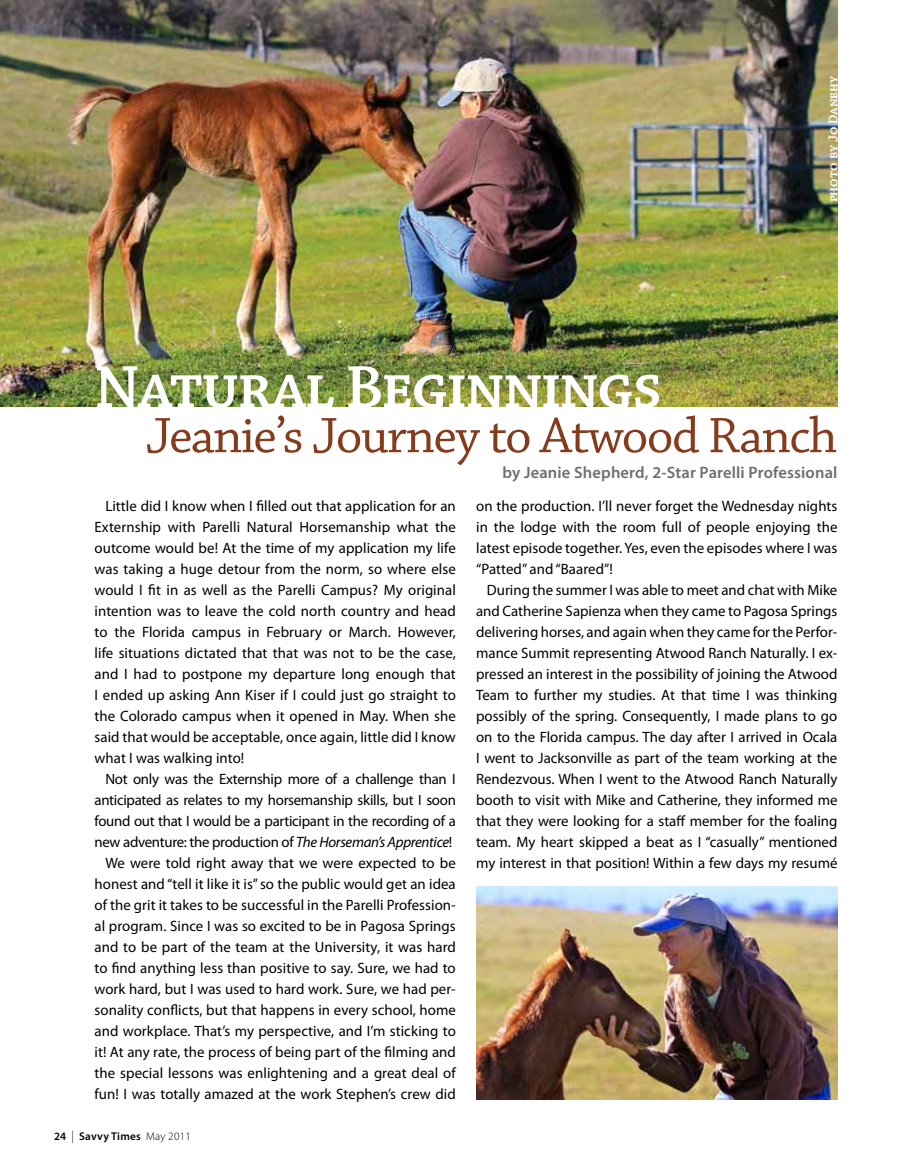
<style>
.page{position:relative;width:905px;height:1175px;background:#fff}
.page>*{position:absolute;margin:0;border:0;box-sizing:border-box;transform-origin:0 0}
.t1{font:600 63px "Chaparral Pro";letter-spacing:-.03em;color:#fff}
.t2{font:52.5px "Chaparral Pro";letter-spacing:-.03em;color:#843c1d}
.t3{font:600 16.5px "Myriad Pro";letter-spacing:.01em;color:#6d6e71}
.t4{font:15px/21px "Myriad Pro";letter-spacing:.005em;color:#000;text-align:justify}
.t5{font:600 13.5px "Chaparral Pro";color:#fff}
.t6{font:600 11.25px "Myriad Pro";letter-spacing:.02em;color:#000}
.s1{font-style:italic}
.s2{font-weight:300;font-size:12.3px}
.s3{font-weight:300}
</style>
<div class="page">
<img style="left:0;top:0;width:837px;height:406px">
<img style="left:476px;top:886px;width:361px;height:213px">
<p class="t5" style="left:825px;top:202px;width:128px;rotate:-90deg">photo by Jo Danehy</p>
<h1 class="t1" style="left:94px;top:351px;width:569px">Natural Beginnings</h1>
<h2 class="t2" style="left:146px;top:406px;width:693px">Jeanie’s Journey to Atwood Ranch</h2>
<p class="t4" style="left:95px;top:495px;width:363px;text-indent:11px">Little did I know when I filled out that application for an Externship with Parelli Natural Horsemanship what the outcome would be! At the time of my application my life was taking a huge detour from the norm, so where else would I fit in as well as the Parelli Campus? My original intention was to leave the cold north country and head to the Florida campus in February or March. However, life situations dictated that that was not to be the case, and I had to postpone my departure long enough that I ended up asking Ann Kiser if I could just go straight to the Colorado campus when it opened in May. When she said that would be acceptable, once again, little did I know what I was walking into!</p>
<p class="t4" style="left:95px;top:768px;width:363px;text-align:right">Not only was the Externship more of a challenge than I anticipated as relates to my horsemanship skills, but I soon found out that I would be a participant in the recording of a new adventure: the production of <span class="s1">The Horseman’s Apprentice</span>!<br>We were told right away that we were expected to be honest and “tell it like it is” so the public would get an idea of the grit it takes to be successful in the Parelli Profession&shy;al program. Since I was so excited to be in Pagosa Springs and to be part of the team at the University, it was hard to find anything less than positive to say. Sure, we had to work hard, but I was used to hard work. Sure, we had per&shy;sonality conflicts, but that happens in every school, home and workplace. That’s my perspective, and I’m sticking to it! At any rate, the process of being part of the filming and the special lessons was enlightening and a great deal of fun! I was totally amazed at the work Stephen’s crew did</p>
<p class="t3" style="left:502px;top:462px;width:336px">by Jeanie Shepherd, 2-Star Parelli Professional</p>
<p class="t4" style="left:476px;top:495px;width:363px">on the production. I’ll never forget the Wednesday nights in the lodge with the room full of people enjoying the latest episode together. Yes, even the episodes where I was “Patted” and “Baared”!</p>
<p class="t4" style="left:476px;top:579px;width:363px;text-indent:11px">During the summer I was able to meet and chat with Mike and Catherine Sapienza when they came to Pagosa Springs delivering horses, and again when they came for the Perfor&shy;mance Summit representing Atwood Ranch Naturally. I ex&shy;pressed an interest in the possibility of joining the Atwood Team to further my studies. At that time I was thinking possibly of the spring. Consequently, I made plans to go on to the Florida campus. The day after I arrived in Ocala I went to Jacksonville as part of the team working at the Rendezvous. When I went to the Atwood Ranch Naturally booth to visit with Mike and Catherine, they informed me that they were looking for a staff member for the foaling team. My heart skipped a beat as I “casually” mentioned my interest in that position! Within a few days my resumé</p>
<p class="t6" style="left:54px;top:1129px;width:138px">24 <span class="s2">|</span> Savvy Times <span class="s3">May 2011</span></p>
</div>
